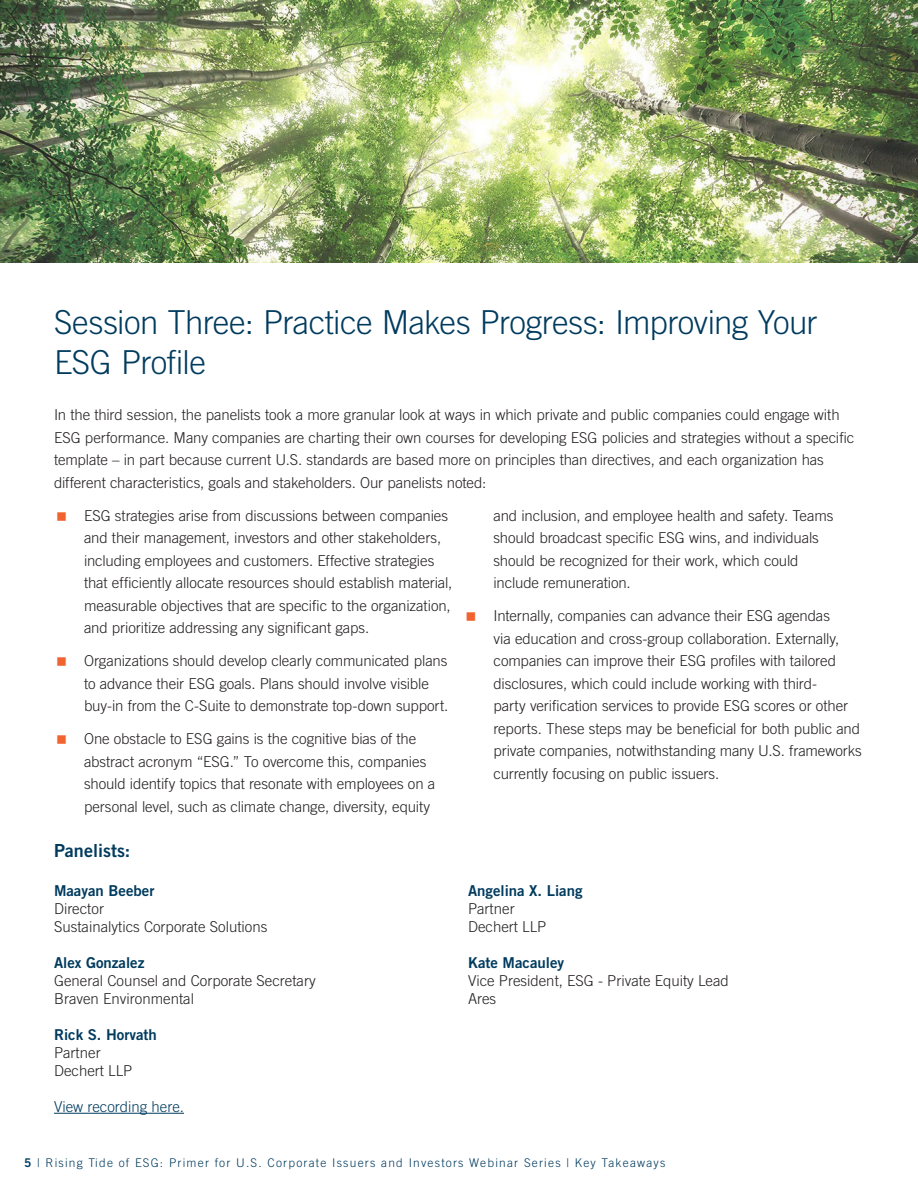
<style>
.page{position:relative;width:918px;height:1188px;background:#fff}
.page>*{position:absolute;margin:0;border:0;box-sizing:border-box;transform-origin:0 0}
.Headings{font:300 33px/40.5px "Trade Gothic LT Std";letter-spacing:-.02em;color:#003b5e}
.bold{font:18px "Trade Gothic LT Std Bd 2";color:#003b5e}
.Bullets{font:300 15px/22.5px "Trade Gothic LT Std";letter-spacing:-.005em;color:#231f20}
.Body_copy{font:300 15px "Trade Gothic LT Std";color:#231f20}
.Body_copy-2{font:15px "Trade Gothic LT Std Bd 2";color:#003b5e}
.Body_copy-3{font:300 15px "Trade Gothic LT Std";color:#003b5e}
.t1{font:300 12px "Trade Gothic LT Std";letter-spacing:.1em;color:#003b5e}
.s1{font-family:"Trade Gothic LT Std Bd 2";font-weight:400}
</style>
<div class="page">
<hr style="left:54px;top:1113px;width:130px;height:1px;background:#003b5e">
<img style="left:0;top:0;width:918px;height:262px">
<p class="Headings" style="left:54px;top:301px;width:765px">Session Three: Practice Makes Progress: Improving Your<br>ESG Profile</p>
<p class="Bullets" style="left:54px;top:403px;width:802px">In the third session, the panelists took a more granular look at ways in which private and public companies could engage with ESG performance. Many companies are charting their own courses for developing ESG policies and strategies without a specific template – in part because current U.S. standards are based more on principles than directives, and each organization has different characteristics, goals and stakeholders. Our panelists noted:</p>
<p class="Bullets" style="left:84px;top:504px;width:370px">ESG strategies arise from discussions between companies and their management, investors and other stakeholders, including employees and customers. Effective strategies that efficiently allocate resources should establish material, measurable objectives that are specific to the organization, and prioritize addressing any significant gaps.</p>
<p class="Bullets" style="left:84px;top:649px;width:366px">Organizations should develop clearly communicated plans to advance their ESG goals. Plans should involve visible buy-in from the C-Suite to demonstrate top-down support.</p>
<p class="Bullets" style="left:84px;top:727px;width:353px">One obstacle to ESG gains is the cognitive bias of the abstract acronym “ESG.” To overcome this, companies should identify topics that resonate with employees on a personal level, such as climate change, diversity, equity</p>
<p class="Bullets" style="left:494px;top:504px;width:342px">and inclusion, and employee health and safety. Teams should broadcast specific ESG wins, and individuals should be recognized for their work, which could include remuneration.</p>
<p class="Bullets" style="left:494px;top:604px;width:370px">Internally, companies can advance their ESG agendas<br>via education and cross-group collaboration. Externally, companies can improve their ESG profiles with tailored disclosures, which could include working with third-<br>party verification services to provide ESG scores or other reports. These steps may be beneficial for both public and private companies, notwithstanding many U.S. frameworks currently focusing on public issuers.</p>
<p class="bold" style="left:54px;top:839px;width:78px">Panelists:</p>
<p class="Body_copy-2" style="left:54px;top:882px;width:102px">Maayan Beeber</p>
<p class="Body_copy" style="left:54px;top:900px;width:51px">Director</p>
<p class="Body_copy" style="left:54px;top:918px;width:215px">Sustainalytics Corporate Solutions</p>
<p class="Body_copy-2" style="left:54px;top:954px;width:92px">Alex Gonzalez</p>
<p class="Body_copy" style="left:54px;top:972px;width:263px">General Counsel and Corporate Secretary</p>
<p class="Body_copy" style="left:54px;top:990px;width:142px">Braven Environmental</p>
<p class="Body_copy-2" style="left:54px;top:1026px;width:104px">Rick S. Horvath</p>
<p class="Body_copy" style="left:54px;top:1044px;width:48px">Partner</p>
<p class="Body_copy" style="left:54px;top:1062px;width:80px">Dechert LLP</p>
<p class="Body_copy-3" style="left:54px;top:1098px;width:132px">View recording here.</p>
<p class="Body_copy-2" style="left:468px;top:882px;width:116px">Angelina X. Liang</p>
<p class="Body_copy" style="left:468px;top:900px;width:48px">Partner</p>
<p class="Body_copy" style="left:468px;top:918px;width:80px">Dechert LLP</p>
<p class="Body_copy-2" style="left:468px;top:954px;width:98px">Kate Macauley</p>
<p class="Body_copy" style="left:468px;top:972px;width:262px">Vice President, ESG - Private Equity Lead</p>
<p class="Body_copy" style="left:468px;top:990px;width:30px">Ares</p>
<p class="t1" style="left:24px;top:1155px;width:643px"><span class="s1">5</span> | Rising Tide of ESG: Primer for U.S. Corporate Issuers and Investors Webinar Series | Key Takeaways</p>
</div>
